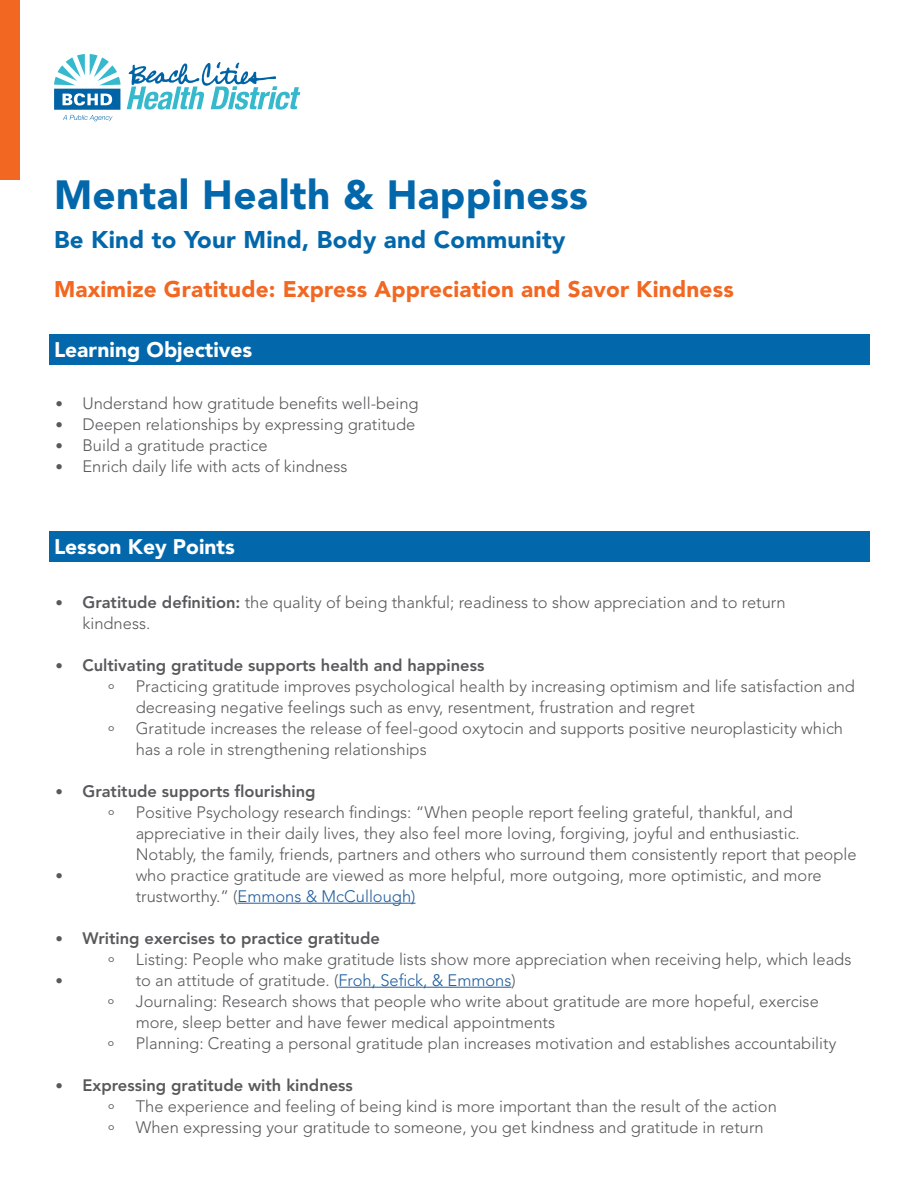
<style>
.page{position:relative;width:918px;height:1188px;background:#fff}
.page>*{position:absolute;margin:0;border:0;box-sizing:border-box;transform-origin:0 0}
.t1{font:900 40.5px "Avenir";letter-spacing:.01em;color:#0368ab}
.t2{font:900 24px "Avenir";letter-spacing:.01em;color:#0368ab}
.t3{font:900 22.5px "Avenir";letter-spacing:.01em;color:#f26722}
.t4{font:900 21px "Avenir";color:#fff}
.t5{font:300 16.5px/21px "Avenir";color:#58595b}
.t6{font:800 16.5px/25.5px "Avenir";color:#58595b}
.t7{font:300 15px "Avenir";color:#58595b}
.s1{font-size:15px}
.s2{font-weight:800}
.s3{font-weight:300;font-size:15px}
.s4{font-weight:300}
.s5{color:#215e9e}
</style>
<div class="page">
<div style="left:49px;top:531px;width:820px;height:30px;background:#0368ab"></div>
<div style="left:49px;top:334px;width:820px;height:31px;background:#0368ab"></div>
<hr style="left:238px;top:903px;width:177px;height:1px;background:#215e9e">
<hr style="left:338px;top:987px;width:174px;height:1px;background:#215e9e">
<svg style="left:127px;top:62px;width:173px;height:48px"></svg>
<svg style="left:54px;top:54px;width:67px;height:67px"></svg>
<div style="left:0;top:0;width:19px;height:179px;background:#f26722"></div>
<h1 class="t1" style="left:54px;top:171px;width:535px">Mental Health &amp; Happiness</h1>
<h2 class="t2" style="left:54px;top:226px;width:513px">Be Kind to Your Mind, Body and Community</h2>
<h3 class="t3" style="left:54px;top:275px;width:681px">Maximize Gratitude: Express Appreciation and Savor Kindness</h3>
<p class="t4" style="left:54px;top:337px;width:200px">Learning Objectives</p>
<p class="t5" style="left:56px;top:392px;width:365px"><span class="s1">•</span> Understand how gratitude benefits well-being</p>
<p class="t5" style="left:56px;top:413px;width:361px"><span class="s1">•</span> Deepen relationships by expressing gratitude</p>
<p class="t5" style="left:56px;top:434px;width:214px"><span class="s1">•</span> Build a gratitude practice</p>
<p class="t5" style="left:56px;top:455px;width:293px"><span class="s1">•</span> Enrich daily life with acts of kindness</p>
<p class="t4" style="left:54px;top:534px;width:182px">Lesson Key Points</p>
<p class="t5" style="left:82px;top:591px;width:705px;text-indent:-27px"><span class="s1">•</span> <span class="s2">Gratitude definition:</span> the quality of being thankful; readiness to show appreciation and to return kindness.</p>
<p class="t6" style="left:108px;top:652px;width:378px;text-indent:-53px"><span class="s3">•</span> Cultivating gratitude supports health and happiness <span class="s4">º</span></p>
<p class="t5" style="left:136px;top:675px;width:721px">Practicing gratitude improves psychological health by increasing optimism and life satisfaction and decreasing negative feelings such as envy, resentment, frustration and regret</p>
<p class="t5" style="left:108px;top:722px;width:8px">º</p>
<p class="t5" style="left:136px;top:717px;width:709px">Gratitude increases the release of feel-good oxytocin and supports positive neuroplasticity which has a role in strengthening relationships</p>
<p class="t6" style="left:108px;top:778px;width:209px;text-indent:-53px"><span class="s3">•</span> Gratitude supports flourishing <span class="s4">º</span></p>
<p class="t5" style="left:136px;top:801px;width:722px">Positive Psychology research findings: “When people report feeling grateful, thankful, and appreciative in their daily lives, they also feel more loving, forgiving, joyful and enthusiastic.<br>Notably, the family, friends, partners and others who surround them consistently report that people</p>
<p class="t7" style="left:56px;top:867px;width:9px">•</p>
<p class="t5" style="left:136px;top:864px;width:688px">who practice gratitude are viewed as more helpful, more outgoing, more optimistic, and more trustworthy.” (<span class="s5">Emmons &amp; McCullough)</span></p>
<p class="t6" style="left:108px;top:925px;width:273px;text-indent:-53px"><span class="s3">•</span> Writing exercises to practice gratitude <span class="s4">º</span></p>
<p class="t5" style="left:136px;top:948px;width:717px">Listing: People who make gratitude lists show more appreciation when receiving help, which leads</p>
<p class="t7" style="left:56px;top:972px;width:9px">•</p>
<p class="t5" style="left:136px;top:969px;width:382px">to an attitude of gratitude. (<span class="s5">Froh, Sefick, &amp; Emmons</span>)</p>
<p class="t5" style="left:108px;top:995px;width:8px">º</p>
<p class="t5" style="left:136px;top:990px;width:685px">Journaling: Research shows that people who write about gratitude are more hopeful, exercise more, sleep better and have fewer medical appointments</p>
<p class="t5" style="left:108px;top:1037px;width:8px">º</p>
<p class="t5" style="left:136px;top:1032px;width:702px">Planning: Creating a personal gratitude plan increases motivation and establishes accountability</p>
<p class="t6" style="left:108px;top:1072px;width:246px;text-indent:-53px"><span class="s3">•</span> Expressing gratitude with kindness <span class="s4">º</span></p>
<p class="t5" style="left:136px;top:1095px;width:643px">The experience and feeling of being kind is more important than the result of the action</p>
<p class="t5" style="left:108px;top:1121px;width:8px">º</p>
<p class="t5" style="left:136px;top:1116px;width:629px">When expressing your gratitude to someone, you get kindness and gratitude in return</p>
</div>
